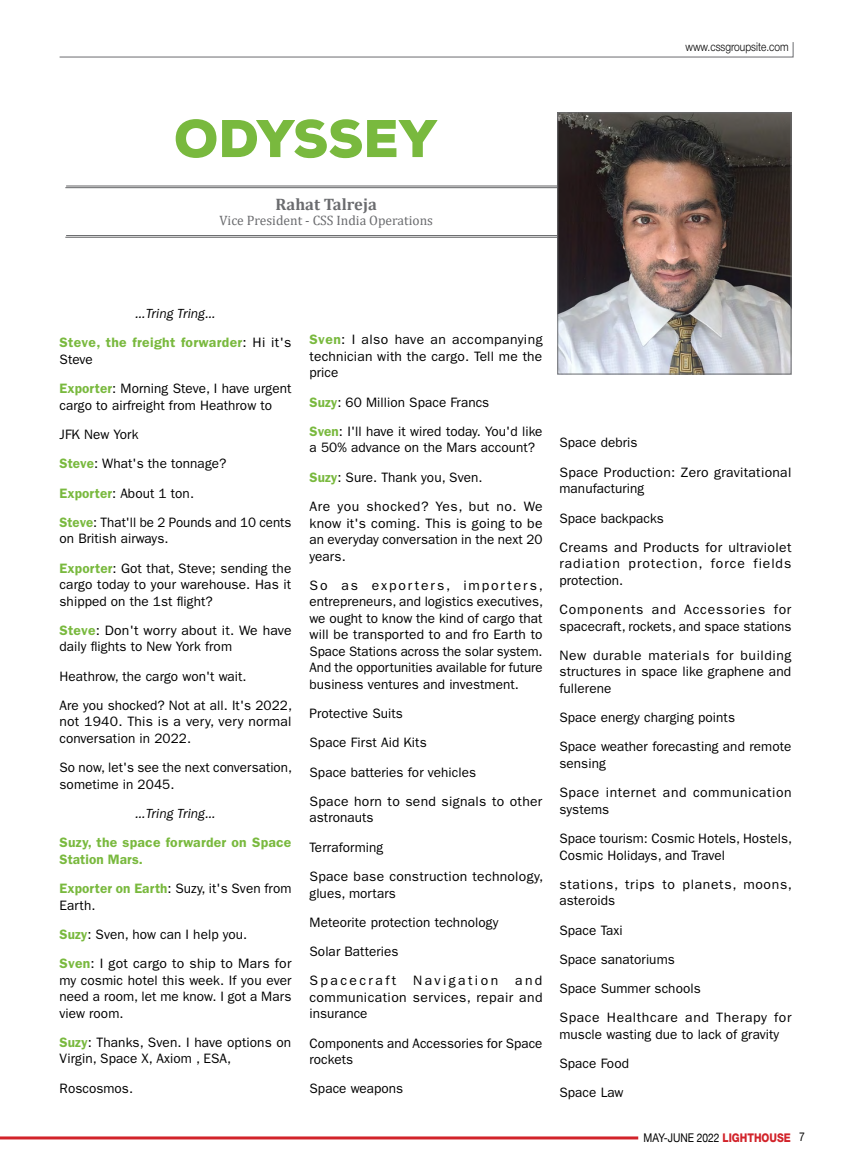
<style>
.page{position:relative;width:851px;height:1170px;background:#fff}
.page>*{position:absolute;margin:0;border:0;box-sizing:border-box;transform-origin:0 0}
.t1{font:900 52.95px "Nexa";letter-spacing:.005em;color:#79b93e}
.t2{font:700 16.65px "Cambria";color:#6b6c6f}
.t3{font:13.65px/29.2px "ITC Franklin Gothic Std";letter-spacing:.005em;color:#000}
.t4{font:600 13.65px/29.2px "ITC Franklin Gothic Std";letter-spacing:.02em;color:#79b93e;text-align:center}
.t5{font:13.65px/29.2px "ITC Franklin Gothic Std";letter-spacing:.05em;color:#000}
.t6{font:13.65px/16.5px "ITC Franklin Gothic Std";letter-spacing:.065em;color:#000}
.t7{font:13.65px/16.5px "ITC Franklin Gothic Std";letter-spacing:.03em;color:#000}
.t8{font:13.65px/29.2px "ITC Franklin Gothic Std";letter-spacing:.035em;color:#000}
.t9{font:13.65px "Cambria";color:#6b6c6f}
.t10{font:italic 13.65px "ITC Franklin Gothic Std";letter-spacing:.005em;color:#000}
.t11{font:12px "Helvetica Neue";color:#000;scale:.85 1}
.t12{font:300 12px "Helvetica Neue Cyr";color:#000;scale:.85 1}
.s1{font-weight:400;font-style:italic;color:#000}
.s2{font-weight:400;color:#000}
.s3{font-weight:600;color:#79b93e}
.s4{font-family:"Helvetica Neue LT Std";font-weight:800;color:#d2232a}
</style>
<div class="page">
<svg style="left:59px;top:42px;width:734px;height:16px"></svg>
<hr style="left:0;top:1136px;width:638px;height:3px;background:#d2232a">
<hr style="left:66px;top:186px;width:714px;height:1px;background:#636466">
<hr style="left:65px;top:187px;width:714px;height:1px;background:#636466">
<hr style="left:66px;top:235px;width:714px;height:1px;background:#636466">
<hr style="left:65px;top:237px;width:714px;height:1px;background:#636466">
<img style="left:559px;top:114px;width:230px;height:258px">
<div style="left:557px;top:112px;width:234px;height:262px;border:1px solid #6b6c6f"></div>
<h1 class="t1" style="left:174px;top:104px;width:264px">ODYSSEY</h1>
<p class="t2" style="left:275px;top:193px;width:103px">Rahat Talreja</p>
<p class="t9" style="left:219px;top:213px;width:215px">Vice President - CSS India Operations</p>
<p class="t12" style="left:685px;top:40px;width:123px">www.cssgroupsite.com</p>
<p class="t4" style="left:60px;top:299px;width:233px"><span class="s1">...Tring Tring...<br></span>Steve, the freight forwarder<span class="s2">: Hi it's</span></p>
<p class="t3" style="left:60px;top:345px;width:233px">Steve<br><span class="s3">Exporter</span>: Morning Steve, I have urgent</p>
<p class="t3" style="left:60px;top:390px;width:233px">cargo to airfreight from Heathrow to<br>JFK New York<br><span class="s3">Steve</span>: What's the tonnage?<br><span class="s3">Exporter</span>: About 1 ton.<br><span class="s3">Steve</span>: That'll be 2 Pounds and 10 cents</p>
<p class="t3" style="left:60px;top:524px;width:233px">on British airways.<br><span class="s3">Exporter</span>: Got that, Steve; sending the</p>
<p class="t3" style="left:60px;top:576px;width:233px;line-height:16.5px">cargo today to your warehouse. Has it shipped on the 1st flight?</p>
<p class="t3" style="left:60px;top:622px;width:233px;line-height:16.5px"><span class="s3">Steve</span>: Don't worry about it. We have daily flights to New York from</p>
<p class="t3" style="left:60px;top:661px;width:234px">Heathrow, the cargo won't wait.<br>Are you shocked? Not at all. It's 2022,</p>
<p class="t3" style="left:60px;top:713px;width:233px;line-height:16.5px">not 1940. This is a very, very normal conversation in 2022.</p>
<p class="t3" style="left:60px;top:759px;width:234px;line-height:16.5px">So now, let's see the next conversation, sometime in 2045.</p>
<p class="t10" style="left:135px;top:805px;width:82px">...Tring Tring...</p>
<p class="t4" style="left:60px;top:834px;width:233px;line-height:16.5px;text-align:left">Suzy, the space forwarder on Space<br>Station Mars.</p>
<p class="t3" style="left:60px;top:880px;width:233px;line-height:16.5px"><span class="s3">Exporter on Earth</span>: Suzy, it's Sven from<br>Earth.</p>
<p class="t3" style="left:60px;top:919px;width:233px"><span class="s3">Suzy</span>: Sven, how can I help you.<br><span class="s3">Sven</span>: I got cargo to ship to Mars for</p>
<p class="t3" style="left:60px;top:971px;width:233px;line-height:16.5px;text-align:justify">my cosmic hotel this week. If you ever need a room, let me know. I got a Mars view room.</p>
<p class="t3" style="left:60px;top:1034px;width:233px;line-height:16.5px"><span class="s3">Suzy</span>: Thanks, Sven. I have options on<br>Virgin, Space X, Axiom , ESA,</p>
<p class="t3" style="left:60px;top:1073px;width:75px">Roscosmos.</p>
<p class="t3" style="left:309px;top:331px;width:234px;line-height:16.5px;text-align:justify"><span class="s3">Sven</span>: I also have an accompanying technician with the cargo. Tell me the price</p>
<p class="t3" style="left:309px;top:387px;width:234px"><span class="s3">Suzy</span>: 60 Million Space Francs<br><span class="s3">Sven</span>: I'll have it wired today. You'd like</p>
<p class="t3" style="left:309px;top:433px;width:234px">a 50% advance on the Mars account?<br><span class="s3">Suzy</span>: Sure. Thank you, Sven.<br>Are you shocked? Yes, but no. We</p>
<p class="t3" style="left:309px;top:514px;width:234px;line-height:16.5px;text-align:justify">know it's coming. This is going to be an everyday conversation in the next 20 years.</p>
<p class="t3" style="left:309px;top:577px;width:235px;line-height:16.5px;text-align:justify">So as exporters, importers, entrepreneurs, and logistics executives, we ought to know the kind of cargo that will be transported to and fro Earth to Space Stations across the solar system.<br>And the opportunities available for future business ventures and investment.</p>
<p class="t3" style="left:309px;top:699px;width:234px">Protective Suits<br>Space First Aid Kits<br>Space batteries for vehicles<br>Space horn to send signals to other</p>
<p class="t3" style="left:309px;top:803px;width:235px">astronauts<br>Terraforming<br>Space base construction technology,</p>
<p class="t3" style="left:309px;top:878px;width:234px">glues, mortars<br>Meteorite protection technology<br>Solar Batteries<br>Spacecraft Navigation and</p>
<p class="t7" style="left:309px;top:988px;width:234px">communication services, repair and insurance</p>
<p class="t3" style="left:309px;top:1034px;width:234px;line-height:16.5px">Components and Accessories for Space rockets</p>
<p class="t3" style="left:309px;top:1074px;width:95px">Space weapons</p>
<p class="t3" style="left:559px;top:428px;width:233px">Space debris<br>Space Production: Zero gravitational</p>
<p class="t3" style="left:559px;top:474px;width:233px">manufacturing<br>Space backpacks<br>Creams and Products for ultraviolet</p>
<p class="t6" style="left:559px;top:555px;width:233px">radiation protection, force fields protection.</p>
<p class="t3" style="left:559px;top:601px;width:233px;line-height:16.5px">Components and Accessories for spacecraft, rockets, and space stations</p>
<p class="t3" style="left:559px;top:647px;width:233px;line-height:16.5px;text-align:justify">New durable materials for building structures in space like graphene and fullerene</p>
<p class="t3" style="left:559px;top:703px;width:233px">Space energy charging points<br>Space weather forecasting and remote</p>
<p class="t8" style="left:559px;top:748px;width:233px">sensing<br>Space internet and communication</p>
<p class="t3" style="left:559px;top:794px;width:234px">systems<br>Space tourism: Cosmic Hotels, Hostels,</p>
<p class="t5" style="left:559px;top:840px;width:234px">Cosmic Holidays, and Travel<br>stations, trips to planets, moons,</p>
<p class="t3" style="left:559px;top:886px;width:233px">asteroids<br>Space Taxi<br>Space sanatoriums<br>Space Summer schools<br>Space Healthcare and Therapy for</p>
<p class="t3" style="left:559px;top:1019px;width:221px">muscle wasting due to lack of gravity<br>Space Food<br>Space Law</p>
<p class="t11" style="left:643px;top:1129px;width:191px">MAY-JUNE 2022 <span class="s4">LIGHTHOUSE</span> 7</p>
</div>
